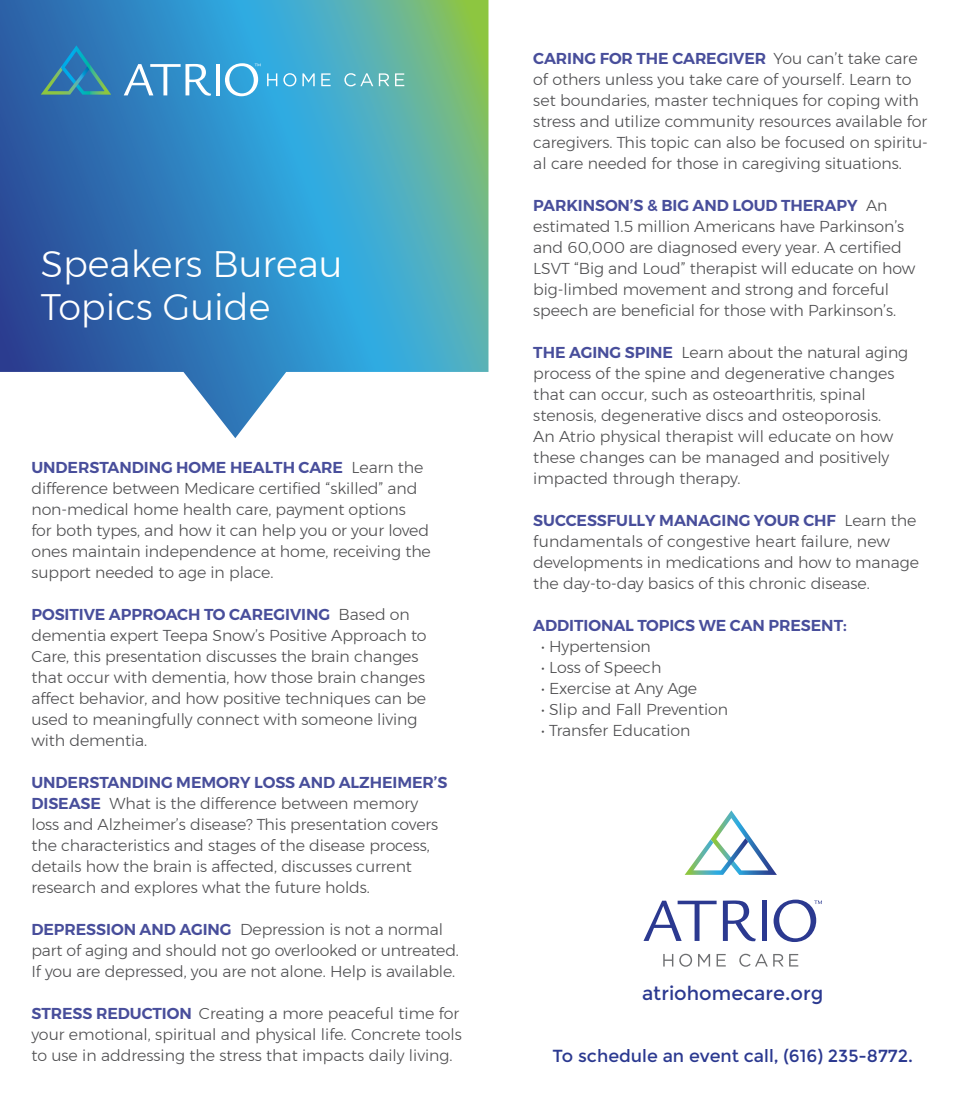
<style>
.page{position:relative;width:977px;height:1119px;background:#fff}
.page>*{position:absolute;margin:0;border:0;box-sizing:border-box;transform-origin:0 0}
.t1{font:300 36.75px/43.8px "Montserrat";color:#fff}
.t2{font:19.25px "Montserrat";color:#2b3990}
.t3{font:17.5px "Montserrat";color:#2b3990}
.t4{font:300 15.75px/21px "Montserrat";letter-spacing:-.005em;color:#4d4d4f}
.t5{font:600 15.75px "Montserrat";letter-spacing:-.005em;color:#484e9b}
.s1{font-weight:600;color:#484e9b}
</style>
<div class="page">
<svg style="left:685px;top:810px;width:92px;height:64px"></svg>
<svg style="left:663px;top:954px;width:10px;height:12px"></svg>
<svg style="left:679px;top:953px;width:13px;height:13px"></svg>
<svg style="left:698px;top:954px;width:12px;height:12px"></svg>
<svg style="left:716px;top:954px;width:9px;height:12px"></svg>
<svg style="left:739px;top:953px;width:28px;height:13px"></svg>
<svg style="left:773px;top:954px;width:10px;height:12px"></svg>
<svg style="left:789px;top:954px;width:9px;height:12px"></svg>
<svg style="left:644px;top:900px;width:72px;height:40px"></svg>
<svg style="left:723px;top:900px;width:32px;height:41px"></svg>
<div style="left:761px;top:900px;width:5px;height:40px;background:#2b3990"></div>
<svg style="left:773px;top:899px;width:49px;height:42px"></svg>
<svg style="left:0;top:0;width:488px;height:438px;background:#579dc2"></svg>
<svg style="left:41px;top:45px;width:70px;height:50px;background:#327eab"></svg>
<svg style="left:124px;top:64px;width:87px;height:32px"></svg>
<hr style="left:216px;top:64px;width:3px;height:31px;background:#fff">
<svg style="left:267px;top:73px;width:10px;height:13px"></svg>
<svg style="left:283px;top:73px;width:13px;height:13px"></svg>
<svg style="left:302px;top:73px;width:13px;height:13px"></svg>
<svg style="left:321px;top:73px;width:9px;height:13px"></svg>
<svg style="left:344px;top:73px;width:29px;height:13px"></svg>
<svg style="left:379px;top:73px;width:10px;height:13px"></svg>
<svg style="left:395px;top:73px;width:9px;height:13px"></svg>
<svg style="left:225px;top:63px;width:35px;height:33px"></svg>
<h1 class="t1" style="left:41px;top:241px;width:303px">Speakers Bureau<br>Topics Guide</h1>
<p class="t4" style="left:31px;top:456px;width:401px"><span class="s1">UNDERSTANDING HOME HEALTH CARE</span> Learn the difference between Medicare certified “skilled” and non-medical home health care, payment options<br>for both types, and how it can help you or your loved ones maintain independence at home, receiving the support needed to age in place.</p>
<p class="t4" style="left:31px;top:603px;width:397px"><span class="s1">POSITIVE APPROACH TO CAREGIVING</span> Based on dementia expert Teepa Snow’s Positive Approach to Care, this presentation discusses the brain changes that occur with dementia, how those brain changes affect behavior, and how positive techniques can be used to meaningfully connect with someone living with dementia.</p>
<p class="t4" style="left:31px;top:771px;width:417px"><span class="s1">UNDERSTANDING MEMORY LOSS AND ALZHEIMER’S DISEASE</span> What is the difference between memory loss and Alzheimer’s disease? This presentation covers the characteristics and stages of the disease process, details how the brain is affected, discusses current research and explores what the future holds.</p>
<p class="t4" style="left:31px;top:918px;width:429px"><span class="s1">DEPRESSION AND AGING</span> Depression is not a normal part of aging and should not go overlooked or untreated.<br>If you are depressed, you are not alone. Help is available.</p>
<p class="t4" style="left:31px;top:1002px;width:432px"><span class="s1">STRESS REDUCTION</span> Creating a more peaceful time for your emotional, spiritual and physical life. Concrete tools to use in addressing the stress that impacts daily living.</p>
<p class="t4" style="left:533px;top:48px;width:396px"><span class="s1">CARING FOR THE CAREGIVER</span> You can’t take care of others unless you take care of yourself. Learn to set boundaries, master techniques for coping with stress and utilize community resources available for caregivers. This topic can also be focused on spiritu&shy;al care needed for those in caregiving situations.</p>
<p class="t4" style="left:533px;top:195px;width:383px"><span class="s1">PARKINSON’S &amp; BIG AND LOUD THERAPY</span> An estimated 1.5 million Americans have Parkinson’s and 60,000 are diagnosed every year. A certified LSVT “Big and Loud” therapist will educate on how big-limbed movement and strong and forceful speech are beneficial for those with Parkinson’s.</p>
<p class="t4" style="left:533px;top:342px;width:376px"><span class="s1">THE AGING SPINE</span> Learn about the natural aging process of the spine and degenerative changes that can occur, such as osteoarthritis, spinal stenosis, degenerative discs and osteoporosis.<br>An Atrio physical therapist will educate on how these changes can be managed and positively impacted through therapy.</p>
<p class="t4" style="left:533px;top:510px;width:387px"><span class="s1">SUCCESSFULLY MANAGING YOUR CHF</span> Learn the fundamentals of congestive heart failure, new developments in medications and how to manage the day-to-day basics of this chronic disease.</p>
<p class="t5" style="left:533px;top:613px;width:315px">ADDITIONAL TOPICS WE CAN PRESENT:</p>
<p class="t4" style="left:541px;top:636px;width:111px">• Hypertension</p>
<p class="t4" style="left:541px;top:657px;width:122px">• Loss of Speech</p>
<p class="t4" style="left:541px;top:678px;width:157px">• Exercise at Any Age</p>
<p class="t4" style="left:541px;top:699px;width:188px">• Slip and Fall Prevention</p>
<p class="t4" style="left:541px;top:720px;width:151px">• Transfer Education</p>
<p class="t2" style="left:642px;top:981px;width:183px">atriohomecare.org</p>
<p class="t3" style="left:552px;top:1045px;width:362px">To schedule an event call, (616) 235-8772.</p>
</div>
